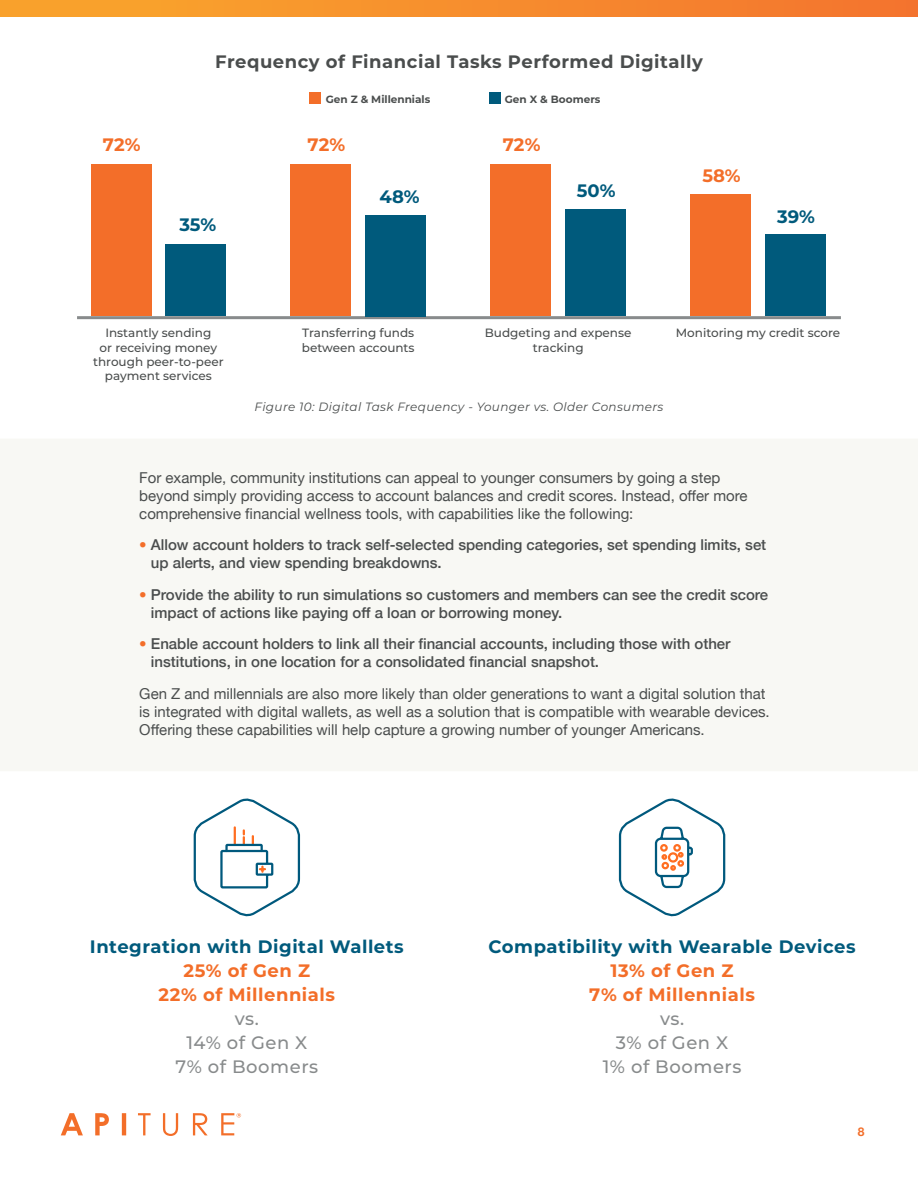
<style>
.page{position:relative;width:918px;height:1188px;background:#fff}
.page>*{position:absolute;margin:0;border:0;box-sizing:border-box;transform-origin:0 0}
.t1{font:700 18px "Montserrat";letter-spacing:.03em;color:#005a7c}
.t2{font:700 18px/24px "Montserrat";letter-spacing:.03em;color:#f36e29;text-align:center}
.t3{font:500 18px/24px "Montserrat";letter-spacing:.03em;color:#888b8c;text-align:center}
.t4{font:700 18px "Montserrat";letter-spacing:.03em;color:#4a4d4d}
.t5{font:15px/18px "Helvetica Neue";color:#4a4d4d}
.t6{font:500 15px/18px "Helvetica Neue";color:#4a4d4d}
.t7{font:500 12px/14.4px "Montserrat";color:#4a4d4d;text-align:center}
.t8{font:italic 12px "Montserrat";letter-spacing:.03em;color:#4a4d4d}
.t9{font:700 12px "Helvetica Neue";color:#f36e29}
.t10{font:700 10.5px "Montserrat";color:#4a4d4d}
.s1{color:#f36e29}
</style>
<div class="page">
<div style="left:0;top:439px;width:918px;height:332px;background:#f8f8f4"></div>
<div style="left:0;top:0;width:918px;height:17px;background:linear-gradient(to right,#faa72c,#f3742f)"></div>
<svg style="left:61px;top:1113px;width:180px;height:23px"></svg>
<div style="left:91px;top:164px;width:60px;height:152px;background:#f36e29"></div>
<div style="left:165px;top:244px;width:61px;height:72px;background:#005a7c"></div>
<hr style="left:77px;top:316px;width:764px;height:3px;background:#888b8c">
<div style="left:310px;top:92px;width:11px;height:12px;background:#f36e29"></div>
<div style="left:489px;top:92px;width:11px;height:12px;background:#005a7c"></div>
<div style="left:490px;top:164px;width:61px;height:152px;background:#f36e29"></div>
<div style="left:565px;top:210px;width:61px;height:106px;background:#005a7c"></div>
<div style="left:690px;top:195px;width:61px;height:121px;background:#f36e29"></div>
<div style="left:765px;top:235px;width:61px;height:81px;background:#005a7c"></div>
<div style="left:291px;top:164px;width:60px;height:152px;background:#f36e29"></div>
<div style="left:365px;top:215px;width:61px;height:101px;background:#005a7c"></div>
<svg style="left:193px;top:798px;width:108px;height:119px"></svg>
<svg style="left:618px;top:798px;width:108px;height:119px"></svg>
<p class="t4" style="left:215px;top:49px;width:489px">Frequency of Financial Tasks Performed Digitally</p>
<p class="t10" style="left:326px;top:91px;width:106px">Gen Z &amp; Millennials</p>
<p class="t10" style="left:505px;top:91px;width:97px">Gen X &amp; Boomers</p>
<p class="t2" style="left:103px;top:131px;width:39px">72%</p>
<p class="t2" style="left:503px;top:131px;width:39px">72%</p>
<p class="t2" style="left:308px;top:131px;width:39px">72%</p>
<p class="t1" style="left:179px;top:212px;width:38px">35%</p>
<p class="t1" style="left:380px;top:184px;width:42px">48%</p>
<p class="t1" style="left:577px;top:178px;width:40px">50%</p>
<p class="t2" style="left:702px;top:163px;width:40px">58%</p>
<p class="t1" style="left:777px;top:203px;width:39px">39%</p>
<p class="t7" style="left:93px;top:325px;width:132px">Instantly sending<br>or receiving money through peer-to-peer payment services</p>
<p class="t7" style="left:302px;top:325px;width:114px">Transferring funds</p>
<p class="t7" style="left:676px;top:325px;width:166px">Monitoring my credit score</p>
<p class="t7" style="left:302px;top:340px;width:114px">between accounts</p>
<p class="t7" style="left:485px;top:325px;width:148px">Budgeting and expense tracking</p>
<p class="t8" style="left:255px;top:399px;width:410px">Figure 10: Digital Task Frequency - Younger vs. Older Consumers</p>
<p class="t5" style="left:139px;top:469px;width:610px">For example, community institutions can appeal to younger consumers by going a step beyond simply providing access to account balances and credit scores. Instead, offer more comprehensive financial wellness tools, with capabilities like the following:</p>
<p class="t6" style="left:151px;top:535px;width:617px;text-indent:-12px"><span class="s1">•</span> Allow account holders to track self-selected spending categories, set spending limits, set up alerts, and view spending breakdowns.</p>
<p class="t6" style="left:151px;top:584px;width:619px;text-indent:-12px"><span class="s1">•</span> Provide the ability to run simulations so customers and members can see the credit score impact of actions like paying off a loan or borrowing money.</p>
<p class="t6" style="left:151px;top:634px;width:581px;text-indent:-12px"><span class="s1">•</span> Enable account holders to link all their financial accounts, including those with other institutions, in one location for a consolidated financial snapshot.</p>
<p class="t5" style="left:139px;top:685px;width:632px">Gen Z and millennials are also more likely than older generations to want a digital solution that is integrated with digital wallets, as well as a solution that is compatible with wearable devices.<br>Offering these capabilities will help capture a growing number of younger Americans.</p>
<p class="t1" style="left:90px;top:934px;width:315px">Integration with Digital Wallets</p>
<p class="t2" style="left:159px;top:958px;width:178px">25% of Gen Z<br>22% of Millennials</p>
<p class="t3" style="left:175px;top:1006px;width:144px">vs.<br>14% of Gen X<br>7% of Boomers</p>
<p class="t1" style="left:489px;top:934px;width:369px">Compatibility with Wearable Devices</p>
<p class="t2" style="left:589px;top:958px;width:167px">13% of Gen Z<br>7% of Millennials</p>
<p class="t3" style="left:603px;top:1006px;width:140px">vs.<br>3% of Gen X<br>1% of Boomers</p>
<p class="t9" style="left:858px;top:1123px;width:8px">8</p>
</div>
